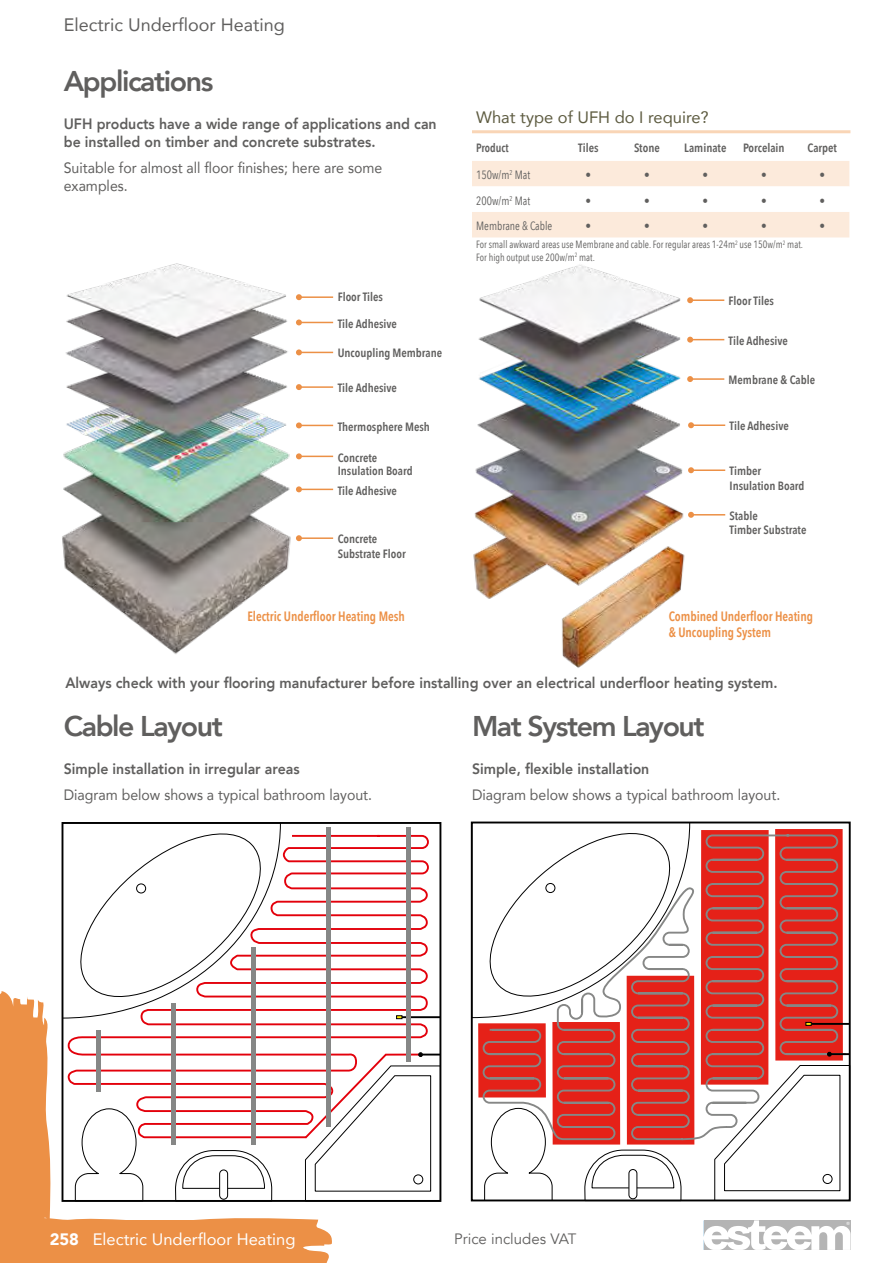
<style>
.page{position:relative;width:893px;height:1263px;background:#fff}
.page>*{position:absolute;margin:0;border:0;box-sizing:border-box;transform-origin:0 0}
.t1{font:800 28.5px "Avenir";letter-spacing:-.05em;color:#605f5e}
.t2{font:18px "Avenir";color:#605f5e}
.t3{font:16.5px "Avenir";color:#fff}
.t4{font:16.5px "Avenir";color:#5d5b40}
.t5{font:800 15px/18px "Avenir";color:#605f5e;scale:.94 1}
.t6{font:15px/18px "Avenir";color:#605f5e;scale:.94 1}
.t7{font:15px "Avenir";color:#605f5e}
.t8{font:600 13.5px/16.2px "Avenir Next Condensed";color:#ec9046;scale:.94 1}
.t9{font:600 12px/14.4px "Avenir Next Condensed";color:#605f5e}
.t10{font:12px "Avenir Next Condensed";color:#605f5e;scale:.94 1}
.t11{font:600 12px "Avenir Next Condensed";color:#605f5e;scale:.94 1}
.t12{font:10.5px/12.6px "Avenir Next Condensed";color:#605f5e;scale:.94 1}
.s1{font-weight:900}
</style>
<div class="page">
<svg style="left:0;top:962px;width:332px;height:301px;fill:#ec9046"></svg>
<svg style="left:704px;top:1220px;width:146px;height:30px"></svg>
<img style="left:472px;top:237px;width:221px;height:431px">
<img style="left:62px;top:263px;width:272px;height:391px">
<hr style="left:472px;top:130px;width:378px;height:3px;background:#f9d5b6">
<svg style="left:472px;top:161px;width:377px;height:76px"></svg>
<svg style="left:281px;top:834px;width:149px;height:305px"></svg>
<svg style="left:65px;top:825px;width:216px;height:374px"></svg>
<div style="left:219px;top:1170px;width:9px;height:29px;border:1px solid #000;border-radius:4px"></div>
<hr style="left:399px;top:1016px;width:41px;height:2px;background:#000">
<svg style="left:396px;top:1015px;width:6px;height:4px"></svg>
<svg style="left:303px;top:1052px;width:135px;height:147px"></svg>
<div style="left:171px;top:1003px;width:5px;height:142px;background:#868786"></div>
<div style="left:251px;top:947px;width:5px;height:198px;background:#868786"></div>
<div style="left:96px;top:1030px;width:5px;height:62px;background:#868786"></div>
<div style="left:326px;top:828px;width:5px;height:299px;background:#868786"></div>
<div style="left:406px;top:828px;width:5px;height:234px;background:#868786"></div>
<div style="left:62px;top:822px;width:379px;height:380px;border:2px solid #000"></div>
<svg style="left:690px;top:833px;width:158px;height:309px;background:#dc534c"></svg>
<svg style="left:714px;top:1064px;width:134px;height:134px"></svg>
<div style="left:823px;top:1174px;width:9px;height:10px;border:1px solid #000;border-radius:50%"></div>
<svg style="left:474px;top:824px;width:216px;height:374px"></svg>
<div style="left:629px;top:1169px;width:8px;height:30px;border:1px solid #000;border-radius:4px"></div>
<hr style="left:808px;top:1023px;width:42px;height:2px;background:#000">
<svg style="left:827px;top:1052px;width:4px;height:4px"></svg>
<hr style="left:829px;top:1053px;width:21px;height:2px;background:#000">
<svg style="left:806px;top:1022px;width:5px;height:3px"></svg>
<div style="left:471px;top:821px;width:380px;height:380px;border:2px solid #000"></div>
<svg style="left:296px;top:349px;width:6px;height:6px"></svg>
<hr style="left:299px;top:352px;width:34px;height:1px;background:#ec9046">
<svg style="left:296px;top:319px;width:6px;height:6px"></svg>
<hr style="left:299px;top:322px;width:34px;height:1px;background:#ec9046">
<svg style="left:687px;top:297px;width:6px;height:6px"></svg>
<hr style="left:690px;top:299px;width:34px;height:2px;background:#ec9046">
<svg style="left:296px;top:294px;width:6px;height:6px"></svg>
<hr style="left:299px;top:296px;width:34px;height:2px;background:#ec9046">
<svg style="left:296px;top:384px;width:6px;height:6px"></svg>
<hr style="left:299px;top:386px;width:34px;height:2px;background:#ec9046">
<svg style="left:296px;top:422px;width:6px;height:6px"></svg>
<hr style="left:299px;top:425px;width:34px;height:1px;background:#ec9046">
<svg style="left:296px;top:453px;width:6px;height:6px"></svg>
<hr style="left:299px;top:456px;width:34px;height:1px;background:#ec9046">
<svg style="left:296px;top:486px;width:6px;height:6px"></svg>
<hr style="left:299px;top:489px;width:34px;height:1px;background:#ec9046">
<svg style="left:296px;top:535px;width:6px;height:6px"></svg>
<hr style="left:299px;top:537px;width:34px;height:2px;background:#ec9046">
<svg style="left:687px;top:337px;width:6px;height:6px"></svg>
<hr style="left:690px;top:339px;width:34px;height:1px;background:#ec9046">
<svg style="left:687px;top:376px;width:6px;height:6px"></svg>
<hr style="left:690px;top:378px;width:34px;height:2px;background:#ec9046">
<svg style="left:688px;top:422px;width:6px;height:6px"></svg>
<hr style="left:691px;top:424px;width:34px;height:2px;background:#ec9046">
<svg style="left:688px;top:467px;width:6px;height:6px"></svg>
<hr style="left:691px;top:469px;width:34px;height:2px;background:#ec9046">
<svg style="left:688px;top:512px;width:6px;height:6px"></svg>
<hr style="left:691px;top:514px;width:34px;height:1px;background:#ec9046">
<h2 class="t2" style="left:64px;top:10px;width:223px">Electric Underfloor Heating</h2>
<h1 class="t1" style="left:64px;top:59px;width:151px">Applications</h1>
<p class="t5" style="left:64px;top:115px;width:398px">UFH products have a wide range of applications and can be installed on timber and concrete substrates.</p>
<p class="t6" style="left:64px;top:159px;width:340px">Suitable for almost all floor finishes; here are some examples.</p>
<p class="t9" style="left:338px;top:289px;width:47px">Floor Tiles</p>
<p class="t9" style="left:338px;top:316px;width:61px">Tile Adhesive</p>
<p class="t9" style="left:338px;top:345px;width:106px">Uncoupling Membrane</p>
<p class="t9" style="left:338px;top:381px;width:61px">Tile Adhesive</p>
<p class="t9" style="left:338px;top:419px;width:94px">Thermosphere Mesh</p>
<p class="t9" style="left:338px;top:450px;width:76px;line-height:13.5px">Concrete<br>Insulation Board</p>
<p class="t9" style="left:338px;top:483px;width:61px">Tile Adhesive</p>
<p class="t9" style="left:338px;top:532px;width:70px">Concrete<br>Substrate Floor</p>
<p class="t8" style="left:247px;top:607px;width:169px">Electric Underfloor Heating Mesh</p>
<h3 class="t4" style="left:476px;top:104px;width:234px">What type of UFH do I require?</h3>
<p class="t11" style="left:476px;top:137px;width:36px">Product</p>
<p class="t9" style="left:578px;top:140px;width:22px">Tiles</p>
<p class="t9" style="left:634px;top:140px;width:27px">Stone</p>
<p class="t9" style="left:684px;top:140px;width:44px">Laminate</p>
<p class="t9" style="left:743px;top:140px;width:43px">Porcelain</p>
<p class="t9" style="left:808px;top:140px;width:31px">Carpet</p>
<p class="t10" style="left:476px;top:165px;width:59px">150w/m<sup>2</sup> Mat</p>
<p class="t10" style="left:586px;top:165px;width:7px">•</p>
<p class="t10" style="left:644px;top:165px;width:8px">•</p>
<p class="t10" style="left:702px;top:165px;width:8px">•</p>
<p class="t10" style="left:761px;top:165px;width:7px">•</p>
<p class="t10" style="left:819px;top:165px;width:7px">•</p>
<p class="t10" style="left:476px;top:190px;width:59px">200w/m<sup>2</sup> Mat</p>
<p class="t10" style="left:586px;top:190px;width:7px">•</p>
<p class="t10" style="left:644px;top:190px;width:8px">•</p>
<p class="t10" style="left:702px;top:190px;width:8px">•</p>
<p class="t10" style="left:761px;top:190px;width:7px">•</p>
<p class="t10" style="left:819px;top:190px;width:7px">•</p>
<p class="t10" style="left:476px;top:216px;width:82px">Membrane &amp; Cable</p>
<p class="t10" style="left:586px;top:216px;width:8px">•</p>
<p class="t10" style="left:644px;top:216px;width:7px">•</p>
<p class="t10" style="left:702px;top:216px;width:8px">•</p>
<p class="t10" style="left:761px;top:216px;width:8px">•</p>
<p class="t10" style="left:819px;top:216px;width:8px">•</p>
<p class="t12" style="left:476px;top:238px;width:349px">For small awkward areas use Membrane and cable. For regular areas 1-24m<sup>2</sup> use 150w/m<sup>2</sup> mat.<br>For high output use 200w/m<sup>2</sup> mat.</p>
<p class="t9" style="left:729px;top:294px;width:47px">Floor Tiles</p>
<p class="t9" style="left:729px;top:333px;width:61px">Tile Adhesive</p>
<p class="t9" style="left:729px;top:372px;width:88px">Membrane &amp; Cable</p>
<p class="t9" style="left:729px;top:419px;width:61px">Tile Adhesive</p>
<p class="t9" style="left:729px;top:464px;width:76px">Timber<br>Insulation Board</p>
<p class="t9" style="left:729px;top:508px;width:78px">Stable<br>Timber Substrate</p>
<p class="t8" style="left:669px;top:607px;width:155px">Combined Underfloor Heating &amp; Uncoupling System</p>
<p class="t5" style="left:65px;top:673px;width:759px">Always check with your flooring manufacturer before installing over an electrical underfloor heating system.</p>
<h1 class="t1" style="left:64px;top:704px;width:161px">Cable Layout</h1>
<p class="t5" style="left:64px;top:760px;width:252px">Simple installation in irregular areas</p>
<p class="t6" style="left:64px;top:786px;width:329px">Diagram below shows a typical bathroom layout.</p>
<h1 class="t1" style="left:472px;top:704px;width:234px">Mat System Layout</h1>
<p class="t5" style="left:472px;top:760px;width:190px">Simple, flexible installation</p>
<p class="t6" style="left:472px;top:786px;width:329px">Diagram below shows a typical bathroom layout.</p>
<h3 class="t3" style="left:50px;top:1226px;width:247px"><span class="s1">258</span> Electric Underfloor Heating</h3>
<p class="t7" style="left:454px;top:1230px;width:124px">Price includes VAT</p>
</div>
